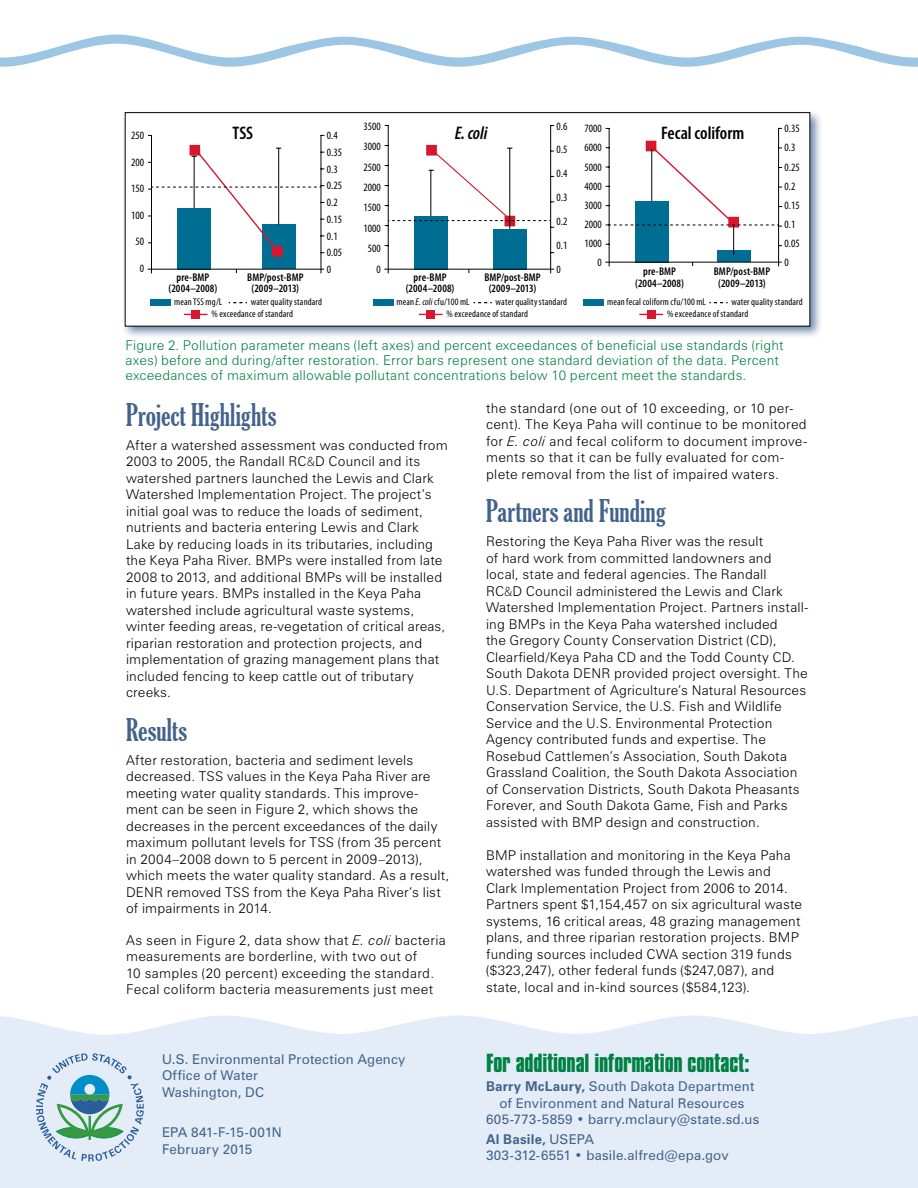
<style>
.page{position:relative;width:918px;height:1188px;background:#fff}
.page>*{position:absolute;margin:0;border:0;box-sizing:border-box;transform-origin:0 0}
.subhead_1{font:extra-condensed 30px "Gloucester";letter-spacing:.005em;color:#43638c}
.addl_info_contact{font:700 22.5px "Compacta BT";letter-spacing:-.01em;color:#008144}
.t1{font:600 condensed 18.3px "Myriad Pro";color:#000}
.t2{font:italic 600 condensed 18.3px "Myriad Pro";color:#000}
.body_text{font:300 13.5px/16.5px "Zurich BT";letter-spacing:.015em;color:#000}
.t3{font:300 13.5px/15px "Zurich BT";letter-spacing:.015em;color:#008144}
.publication_info{font:13.5px "Zurich BT";letter-spacing:.015em;color:#43638c}
.publication_info_bol{font:13.5px/16.5px "Zurich BT";letter-spacing:.015em;color:#43638c;text-align:center}
.publication_info-2{font:13.5px "Zurich BT";letter-spacing:-.02em;color:#43638c}
.publication_info_bol-2{font:700 13.5px "Zurich BT";letter-spacing:.015em;color:#43638c}
.t4{font:condensed 11.25px/19px "Myriad Pro";color:#000}
.t5{font:600 condensed 11.25px/11.2px "Myriad Pro";letter-spacing:.01em;color:#000;text-align:center}
.t6{font:condensed 9.75px/12.8px "Myriad Pro";letter-spacing:.015em;color:#000}
.s1{font-style:italic}
.s2{font-family:"Myriad Pro"}
.s3{font-weight:700}
.s4{font-weight:400}
</style>
<div class="page">
<svg style="left:0;top:34px;width:918px;height:33px"></svg>
<div style="left:0;top:1015px;width:918px;height:173px;background:#e4edf7"></div>
<svg style="left:36px;top:1053px;width:108px;height:108px;background:#b3d0d8"></svg>
<div style="left:121px;top:109px;width:702px;height:230px;background:#43638c;opacity:.75"></div>
<div style="left:125px;top:113px;width:685px;height:213px;background:#fff"></div>
<hr style="left:321px;top:135px;width:1px;height:138px;background:#000">
<hr style="left:151px;top:135px;width:1px;height:138px;background:#000">
<div style="left:177px;top:208px;width:34px;height:61px;background:#006e92"></div>
<div style="left:262px;top:225px;width:33px;height:44px;background:#006e92"></div>
<div style="left:190px;top:145px;width:10px;height:11px;background:#d7162f"></div>
<div style="left:272px;top:246px;width:11px;height:11px;background:#d7162f;border:2px solid #d7162f"></div>
<hr style="left:778px;top:128px;width:1px;height:138px;background:#000">
<hr style="left:609px;top:128px;width:1px;height:138px;background:#000">
<div style="left:635px;top:201px;width:33px;height:61px;background:#006e92"></div>
<div style="left:717px;top:250px;width:33px;height:12px;background:#006e92"></div>
<div style="left:646px;top:141px;width:10px;height:10px;background:#d7162f"></div>
<hr style="left:550px;top:126px;width:1px;height:147px;background:#000">
<hr style="left:388px;top:125px;width:1px;height:148px;background:#000">
<div style="left:414px;top:216px;width:34px;height:53px;background:#006e92"></div>
<div style="left:493px;top:229px;width:33px;height:40px;background:#006e92"></div>
<hr style="left:509px;top:148px;width:1px;height:81px;background:#000">
<div style="left:151px;top:299px;width:20px;height:7px;background:#006e92"></div>
<svg style="left:184px;top:314px;width:24px;height:1px"></svg>
<div style="left:192px;top:310px;width:8px;height:9px;background:#d7162f"></div>
<svg style="left:606px;top:147px;width:176px;height:108px"></svg>
<svg style="left:148px;top:148px;width:176px;height:105px"></svg>
<svg style="left:385px;top:145px;width:169px;height:83px"></svg>
<hr style="left:605px;top:262px;width:177px;height:1px;background:#000">
<hr style="left:384px;top:269px;width:170px;height:1px;background:#000">
<hr style="left:148px;top:269px;width:176px;height:1px;background:#000">
<svg style="left:229px;top:302px;width:18px;height:1px"></svg>
<div style="left:584px;top:299px;width:20px;height:7px;background:#006e92"></div>
<svg style="left:639px;top:314px;width:24px;height:1px"></svg>
<div style="left:647px;top:310px;width:8px;height:9px;background:#d7162f"></div>
<svg style="left:709px;top:302px;width:19px;height:1px"></svg>
<div style="left:373px;top:299px;width:21px;height:7px;background:#006e92"></div>
<svg style="left:419px;top:314px;width:24px;height:1px"></svg>
<div style="left:427px;top:310px;width:8px;height:9px;background:#d7162f"></div>
<div style="left:125px;top:112px;width:685px;height:214px;border:1px solid #000"></div>
<p class="t4" style="left:131px;top:126px;width:14px">250</p>
<p class="t4" style="left:131px;top:153px;width:14px">200</p>
<p class="t4" style="left:131px;top:179px;width:14px">150</p>
<p class="t4" style="left:131px;top:206px;width:14px">100</p>
<p class="t4" style="left:135px;top:232px;width:10px">50</p>
<p class="t4" style="left:140px;top:259px;width:6px">0</p>
<p class="t4" style="left:364px;top:116px;width:19px;line-height:20.5px;text-align:right">3500<br>3000<br>2500<br>2000<br>1500<br>1000<br>500<br>0</p>
<p class="t4" style="left:557px;top:114px;width:12px;line-height:23.9px;text-align:justify">0.6<br>0.5<br>0.4<br>0.3<br>0.2<br>0.1<br>0</p>
<p class="t4" style="left:584px;top:119px;width:19px;text-align:right">7000<br>6000<br>5000<br>4000<br>3000<br>2000<br>1000<br>0</p>
<p class="t4" style="left:785px;top:119px;width:17px">0.35<br>0.3<br>0.25<br>0.2<br>0.15<br>0.1<br>0.05<br>0</p>
<p class="t1" style="left:233px;top:123px;width:22px">TSS</p>
<p class="t2" style="left:455px;top:124px;width:34px">E.coli</p>
<p class="t1" style="left:661px;top:123px;width:85px">Fecal coliform</p>
<p class="t4" style="left:327px;top:128px;width:17px;line-height:16.6px">0.4<br>0.35<br>0.3<br>0.25<br>0.2<br>0.15<br>0.1<br>0.05<br>0</p>
<p class="t5" style="left:406px;top:272px;width:50px">pre-BMP (2004–2008)</p>
<p class="t5" style="left:484px;top:272px;width:58px">BMP/post-BMP (2009–2013)</p>
<p class="t5" style="left:635px;top:266px;width:50px">pre-BMP (2004–2008)</p>
<p class="t5" style="left:714px;top:266px;width:58px">BMP/post-BMP (2009–2013)</p>
<p class="t5" style="left:169px;top:272px;width:50px">pre-BMP (2004–2008)</p>
<p class="t5" style="left:247px;top:272px;width:58px">BMP/post-BMP (2009–2013)</p>
<p class="t6" style="left:174px;top:295px;width:50px">mean TSS mg/L</p>
<p class="t6" style="left:251px;top:295px;width:73px">water quality standard</p>
<p class="t6" style="left:212px;top:308px;width:83px">% exceedance of standard</p>
<p class="t6" style="left:396px;top:295px;width:75px">mean <span class="s1">E. coli</span> cfu/100 mL</p>
<p class="t6" style="left:447px;top:295px;width:122px;text-indent:49px">water quality standard % exceedanceof standard</p>
<p class="t6" style="left:607px;top:295px;width:100px">mean fecal coliform cfu/100 mL</p>
<p class="t6" style="left:667px;top:295px;width:137px;text-indent:64px">water quality standard % exceedance of standard</p>
<p class="t3" style="left:126px;top:338px;width:660px">Figure 2. Pollution parameter means (left axes) and percent exceedances of beneficial use standards (right axes) before and during/after restoration. Error bars represent one standard deviation of the data. Percent exceedances of maximum allowable pollutant concentrations below 10 percent meet the standards.</p>
<p class="subhead_1" style="left:126px;top:397px;width:152px">Project Highlights</p>
<p class="body_text" style="left:126px;top:437px;width:323px">After a watershed assessment was conducted from 2003 to 2005, the Randall RC<span class="s2">&amp;</span>D Council and its watershed partners launched the Lewis and Clark Watershed Implementation Project. The project’s initial goal was to reduce the loads of sediment, nutrients and bacteria entering Lewis and Clark Lake by reducing loads in its tributaries, including the Keya Paha River. BMPs were installed from late 2008 to 2013, and additional BMPs will be installed in future years. BMPs installed in the Keya Paha watershed include agricultural waste systems, winter feeding areas, re-vegetation of critical areas, riparian restoration and protection projects, and implementation of grazing management plans that included fencing to keep cattle out of tributary creeks.</p>
<p class="subhead_1" style="left:126px;top:712px;width:63px">Results</p>
<p class="body_text" style="left:126px;top:752px;width:325px">After restoration, bacteria and sediment levels decreased. TSS values in the Keya Paha River are meeting water quality standards. This improve&shy;ment can be seen in Figure 2, which shows the decreases in the percent exceedances of the daily maximum pollutant levels for TSS (from 35 percent in 2004–2008 down to 5 percent in 2009–2013), which meets the water quality standard. As a result, DENR removed TSS from the Keya Paha River’s list of impairments in 2014.</p>
<p class="body_text" style="left:126px;top:932px;width:321px">As seen in Figure 2, data show that <span class="s1">E. coli</span> bacteria measurements are borderline, with two out of<br>10 samples (20 percent) exceeding the standard.<br>Fecal coliform bacteria measurements just meet</p>
<p class="publication_info" style="left:162px;top:1051px;width:245px">U.S. Environmental Protection Agency</p>
<p class="publication_info" style="left:162px;top:1067px;width:98px">Office of Water</p>
<p class="publication_info" style="left:162px;top:1084px;width:104px">Washington, DC</p>
<p class="publication_info-2" style="left:162px;top:1124px;width:121px">EPA 841-F-15-001N</p>
<p class="publication_info" style="left:162px;top:1141px;width:92px">February 2015</p>
<p class="body_text" style="left:486px;top:400px;width:323px">the standard (one out of 10 exceeding, or 10 per&shy;cent). The Keya Paha will continue to be monitored for <span class="s1">E. coli</span> and fecal coliform to document improve&shy;ments so that it can be fully evaluated for com&shy;plete removal from the list of impaired waters.</p>
<p class="subhead_1" style="left:486px;top:494px;width:181px">Partners and Funding</p>
<p class="body_text" style="left:486px;top:533px;width:324px">Restoring the Keya Paha River was the result<br>of hard work from committed landowners and<br>local, state and federal agencies. The Randall<br>RC<span class="s2">&amp;</span>D Council administered the Lewis and Clark Watershed Implementation Project. Partners install&shy;ing BMPs in the Keya Paha watershed included<br>the Gregory County Conservation District (CD), Clearfield/Keya Paha CD and the Todd County CD.<br>South Dakota DENR provided project oversight. The U.S. Department of Agriculture’s Natural Resources Conservation Service, the U.S. Fish and Wildlife Service and the U.S. Environmental Protection Agency contributed funds and expertise. The Rosebud Cattlemen’s Association, South Dakota Grassland Coalition, the South Dakota Association of Conservation Districts, South Dakota Pheasants Forever, and South Dakota Game, Fish and Parks assisted with BMP design and construction.</p>
<p class="body_text" style="left:486px;top:847px;width:318px">BMP installation and monitoring in the Keya Paha watershed was funded through the Lewis and Clark Implementation Project from 2006 to 2014.<br>Partners spent $1,154,457 on six agricultural waste systems, 16 critical areas, 48 grazing management plans, and three riparian restoration projects. BMP funding sources included CWA section 319 funds ($323,247), other federal funds ($247,087), and state, local and in-kind sources ($584,123).</p>
<p class="addl_info_contact" style="left:486px;top:1049px;width:265px">For additional information contact:</p>
<p class="publication_info_bol" style="left:486px;top:1078px;width:270px"><span class="s3">Barry McLaury,</span> South Dakota Department of Environment and Natural Resources</p>
<p class="publication_info" style="left:486px;top:1111px;width:275px">605-773-5859 • barry.mclaury@state.sd.us</p>
<p class="publication_info_bol-2" style="left:486px;top:1131px;width:110px">Al Basile, <span class="s4">USEPA</span></p>
<p class="publication_info" style="left:486px;top:1147px;width:244px">303-312-6551 • basile.alfred@epa.gov</p>
</div>
